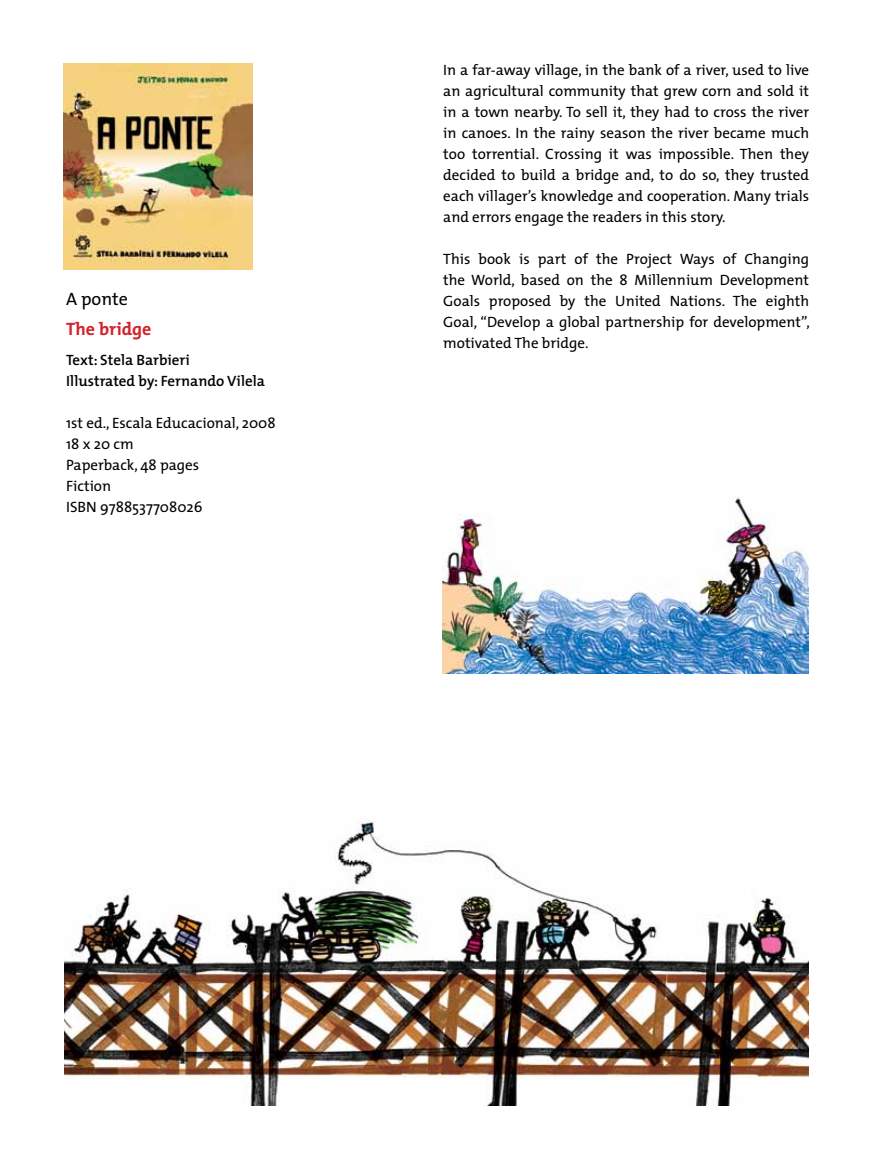
<style>
.page{position:relative;width:872px;height:1170px;background:#fff}
.page>*{position:absolute;margin:0;border:0;box-sizing:border-box;transform-origin:0 0}
.t1{font:700 18px "The Mix";color:#d2232a}
.t2{font:18px "The Mix";color:#000}
.t3{font:15px/21px "The Mix";color:#000;text-align:justify}
.t4{font:600 15px/21px "The Mix";color:#000}
</style>
<div class="page">
<img style="left:64px;top:64px;width:189px;height:206px">
<img style="left:64px;top:819px;width:744px;height:286px">
<img style="left:442px;top:498px;width:366px;height:175px">
<p class="t2" style="left:66px;top:284px;width:63px">A ponte</p>
<p class="t1" style="left:66px;top:314px;width:87px">The bridge</p>
<p class="t4" style="left:66px;top:349px;width:200px">Text: Stela Barbieri<br>Illustrated by: Fernando Vilela</p>
<p class="t3" style="left:66px;top:412px;width:211px;text-align:left">1st ed., Escala Educacional, 2008<br>18 x 20 cm<br>Paperback, 48 pages<br>Fiction<br>ISBN 9788537708026</p>
<p class="t3" style="left:443px;top:59px;width:367px">In a far-away village, in the bank of a river, used to live an agricultural community that grew corn and sold it in a town nearby. To sell it, they had to cross the river in canoes. In the rainy season the river became much too torrential. Crossing it was impossible. Then they decided to build a bridge and, to do so, they trusted each villager’s knowledge and cooperation. Many trials and errors engage the readers in this story.</p>
<p class="t3" style="left:443px;top:248px;width:368px">This book is part of the Project Ways of Changing the World, based on the 8 Millennium Development Goals proposed by the United Nations. The eighth Goal, “Develop a global partnership for development”, motivated The bridge.</p>
</div>
